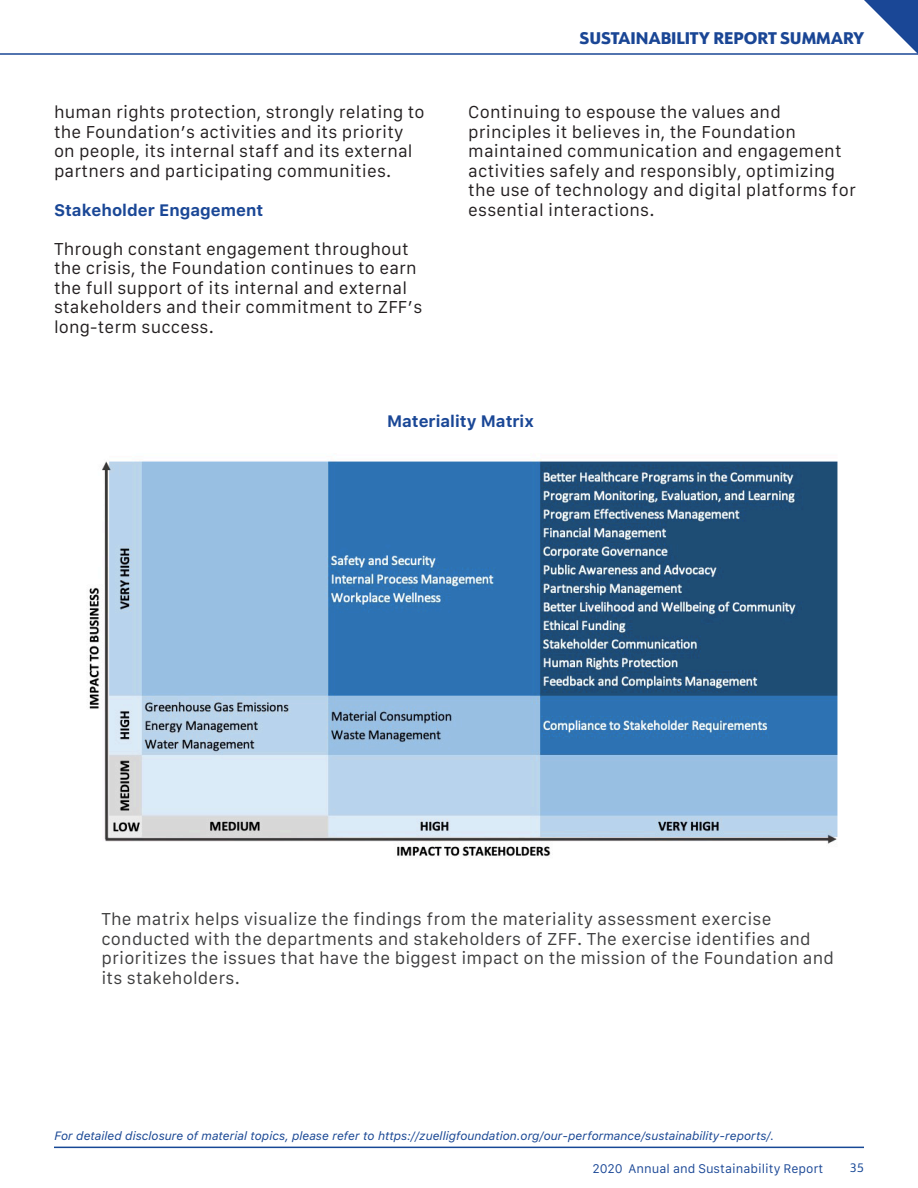
<style>
.page{position:relative;width:918px;height:1188px;background:#fff}
.page>*{position:absolute;margin:0;border:0;box-sizing:border-box;transform-origin:0 0}
.t1{font:16.5px/19.5px "Galvji";letter-spacing:.01em;color:#231f20}
.t2{font:16.5px/19.5px "Galvji";letter-spacing:.01em;color:#3e3e3f}
.t3{font:700 16.5px "Galvji";color:#1a4796}
.t4{font:800 16.5px "URW Form";color:#1a4695}
.Footnote{font:italic 12px "Galvji";color:#194794}
.Footnote-2{font:12px "Galvji";color:#1a4796}
.Footnote-3{font:12px "URW Form";color:#174896}
</style>
<div class="page">
<hr style="left:54px;top:1147px;width:810px;height:1px;background:#174896">
<hr style="left:0;top:53px;width:918px;height:2px;background:#1a4796">
<svg style="left:864px;top:0;width:54px;height:54px"></svg>
<img style="left:89px;top:459px;width:749px;height:398px">
<p class="t1" style="left:54px;top:103px;width:372px">human rights protection, strongly relating to the Foundation’s activities and its priority on people, its internal staff and its external partners and participating communities.</p>
<p class="t3" style="left:54px;top:200px;width:211px">Stakeholder Engagement</p>
<p class="t1" style="left:54px;top:239px;width:370px">Through constant engagement throughout the crisis, the Foundation continues to earn the full support of its internal and external stakeholders and their commitment to ZFF’s long-term success.</p>
<p class="t4" style="left:580px;top:27px;width:286px">SUSTAINABILITY REPORT SUMMARY</p>
<p class="t1" style="left:468px;top:103px;width:389px">Continuing to espouse the values and principles it believes in, the Foundation maintained communication and engagement activities safely and responsibly, optimizing the use of technology and digital platforms for essential interactions.</p>
<p class="t3" style="left:387px;top:411px;width:148px">Materiality Matrix</p>
<p class="t2" style="left:101px;top:910px;width:734px">The matrix helps visualize the findings from the materiality assessment exercise conducted with the departments and stakeholders of ZFF. The exercise identifies and prioritizes the issues that have the biggest impact on the mission of the Foundation and its stakeholders.</p>
<p class="Footnote" style="left:54px;top:1128px;width:721px">For detailed disclosure of material topics, please refer to https://zuelligfoundation.org/our-performance/sustainability-reports/.</p>
<p class="Footnote-2" style="left:592px;top:1162px;width:233px">2020 Annual and Sustainability Report</p>
<p class="Footnote-3" style="left:850px;top:1160px;width:15px">35</p>
</div>
